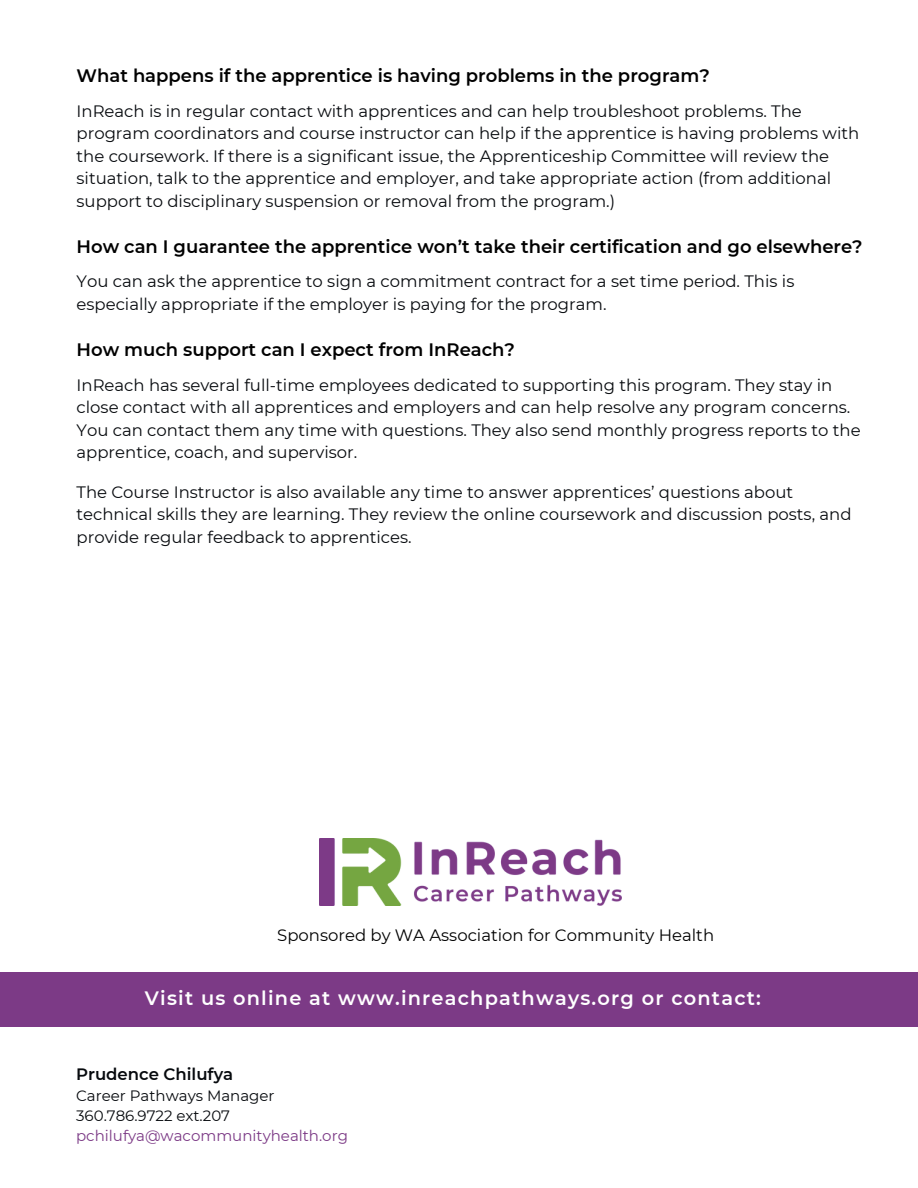
<style>
.page{position:relative;width:918px;height:1188px;background:#fff}
.page>*{position:absolute;margin:0;border:0;box-sizing:border-box;transform-origin:0 0}
.t1{font:600 19.35px "Montserrat";letter-spacing:.065em;color:#fff}
.t2{font:600 18px "Montserrat";color:#000}
.t3{font:16.5px/22.5px "Montserrat";color:#070a0e}
.t4{font:16.5px "Montserrat";color:#000}
.t5{font:600 16.5px "Montserrat";color:#070a0e}
.t6{font:15px "Montserrat";color:#070a0e}
.t7{font:15px "Montserrat";color:#7c3a86}
</style>
<div class="page">
<img style="left:319px;top:838px;width:303px;height:68px">
<div style="left:0;top:972px;width:918px;height:54px;background:#7c3a86"></div>
<p class="t2" style="left:77px;top:64px;width:635px">What happens if the apprentice is having problems in the program?</p>
<p class="t3" style="left:77px;top:100px;width:784px">InReach is in regular contact with apprentices and can help troubleshoot problems. The program coordinators and course instructor can help if the apprentice is having problems with the coursework. If there is a significant issue, the Apprenticeship Committee will review the situation, talk to the apprentice and employer, and take appropriate action (from additional support to disciplinary suspension or removal from the program.)</p>
<p class="t2" style="left:77px;top:235px;width:788px">How can I guarantee the apprentice won’t take their certification and go elsewhere?</p>
<p class="t3" style="left:77px;top:270px;width:719px">You can ask the apprentice to sign a commitment contract for a set time period. This is especially appropriate if the employer is paying for the program.</p>
<p class="t2" style="left:77px;top:339px;width:440px">How much support can I expect from InReach?</p>
<p class="t3" style="left:77px;top:374px;width:786px">InReach has several full-time employees dedicated to supporting this program. They stay in close contact with all apprentices and employers and can help resolve any program concerns.<br>You can contact them any time with questions. They also send monthly progress reports to the apprentice, coach, and supervisor.</p>
<p class="t3" style="left:77px;top:481px;width:777px">The Course Instructor is also available any time to answer apprentices’ questions about technical skills they are learning. They review the online coursework and discussion posts, and provide regular feedback to apprentices.</p>
<p class="t4" style="left:277px;top:925px;width:438px">Sponsored by WA Association for Community Health</p>
<p class="t1" style="left:145px;top:986px;width:617px">Visit us online at www.inreachpathways.org or contact:</p>
<p class="t5" style="left:76px;top:1064px;width:159px">Prudence Chilufya</p>
<p class="t6" style="left:76px;top:1086px;width:200px">Career Pathways Manager</p>
<p class="t6" style="left:76px;top:1106px;width:155px">360.786.9722 ext.207</p>
<p class="t7" style="left:76px;top:1127px;width:273px">pchilufya@wacommunityhealth.org</p>
</div>
